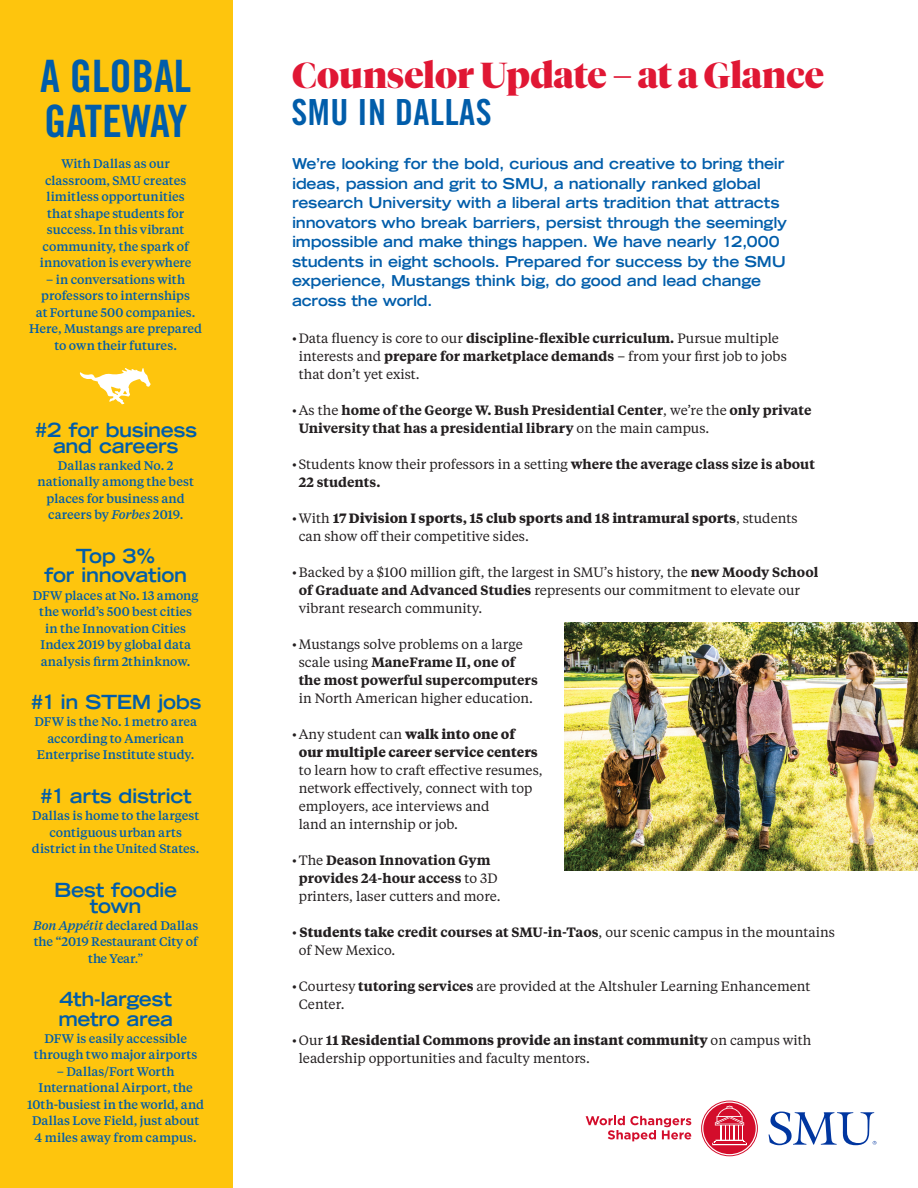
<style>
.page{position:relative;width:918px;height:1188px;background:#fff}
.page>*{position:absolute;margin:0;border:0;box-sizing:border-box;transform-origin:0 0}
.t1{font:44.7px/45px "Trade Gothic LT Std Bd Cn 20";color:#015daa}
.t2{font:900 36px "Tiempos Fine";color:#e01734}
.t3{font:36px "Trade Gothic LT Std Bd Cn 20";letter-spacing:.015em;color:#015daa}
.t4{font:700 expanded 19.5px/16.5px "Trade Gothic LT Std";letter-spacing:-.02em;color:#015daa;text-align:center}
.t5{font:700 expanded 15px/19.5px "Trade Gothic LT Std";letter-spacing:-.01em;color:#015daa}
.t6{font:13.5px/18px "Tiempos Text";color:#231f20}
.t7{font:600 13.5px/18px "Tiempos Text";color:#231f20}
.t8{font:700 13.5px/18px "Tiempos Text";color:#231f20}
.t9{font:500 12.45px/16.5px "Tiempos Text";color:#015daa;text-align:center}
.s1{font-style:italic}
.s2{font-weight:400}
.s3{font-weight:600}
.s4{font-weight:700}
</style>
<div class="page">
<div style="left:0;top:0;width:232px;height:1188px;background:#fec50d"></div>
<svg style="left:80px;top:368px;width:71px;height:36px"></svg>
<img style="left:565px;top:622px;width:353px;height:248px">
<svg style="left:702px;top:1102px;width:55px;height:53px"></svg>
<svg style="left:769px;top:1111px;width:107px;height:34px"></svg>
<svg style="left:586px;top:1116px;width:105px;height:25px"></svg>
<p class="t1" style="left:40px;top:53px;width:153px">A GLOBAL<br>GATEWAY</p>
<p class="t9" style="left:40px;top:155px;width:153px">With Dallas as our classroom, SMU creates limitless opportunities that shape students for success. In this vibrant community, the spark of innovation is everywhere</p>
<p class="t9" style="left:29px;top:271px;width:174px">– in conversations with professors to internships<br>at Fortune 500 companies.<br>Here, Mustangs are prepared to own their futures.</p>
<p class="t4" style="left:34px;top:421px;width:165px">#2 for business and careers</p>
<p class="t9" style="left:38px;top:457px;width:158px">Dallas ranked No. 2 nationally among the best places for business and careers by <span class="s1">Forbes</span> 2019.</p>
<p class="t4" style="left:44px;top:546px;width:145px;line-height:19.5px">Top 3%<br>for innovation</p>
<p class="t9" style="left:33px;top:586px;width:167px">DFW places at No. 13 among the world’s 500 best cities in the Innovation Cities<br>Index 2019 by global data analysis firm 2thinknow.</p>
<p class="t4" style="left:30px;top:693px;width:173px">#1 in STEM jobs</p>
<p class="t9" style="left:34px;top:713px;width:164px">DFW is the No. 1 metro area according to American<br>Enterprise Institute study.</p>
<p class="t4" style="left:40px;top:787px;width:154px">#1 arts district</p>
<p class="t9" style="left:32px;top:807px;width:169px">Dallas is home to the largest contiguous urban arts district in the United States.</p>
<p class="t4" style="left:54px;top:881px;width:125px">Best foodie town</p>
<p class="t9" style="left:33px;top:916px;width:167px"><span class="s1">Bon Appétit</span> declared Dallas the “2019 Restaurant City of the Year<span class="s2">.”</span></p>
<p class="t4" style="left:58px;top:989px;width:116px;line-height:19.5px;text-align:left">4th-largest metro area</p>
<p class="t9" style="left:34px;top:1030px;width:165px">DFW is easily accessible through two major airports</p>
<p class="t9" style="left:27px;top:1063px;width:178px">– Dallas/Fort Worth<br>International Airport, the<br>10th-busiest in the world, and<br>Dallas Love Field, just about<br>4 miles away from campus.</p>
<p class="t2" style="left:292px;top:54px;width:533px">Counselor Update – at a Glance</p>
<p class="t3" style="left:291px;top:90px;width:202px">SMU IN DALLAS</p>
<p class="t5" style="left:292px;top:154px;width:497px">We’re looking for the bold, curious and creative to bring their ideas, passion and grit to SMU, a nationally ranked global research University with a liberal arts tradition that attracts innovators who break barriers, persist through the seemingly impossible and make things happen. We have nearly 12,000 students in eight schools. Prepared for success by the SMU experience, Mustangs think big, do good and lead change across the world.</p>
<p class="t6" style="left:299px;top:329px;width:490px;text-indent:-7px">•Data fluency is core to our <span class="s3">discipline-flexible curriculum.</span> Pursue multiple interests and <span class="s3">prepare for marketplace demands</span> – from your first job to jobs that don’t yet exist.</p>
<p class="t7" style="left:299px;top:401px;width:514px;text-indent:-7px"><span class="s2">• As the</span> home of the George W. Bush Presidential Center<span class="s2">, we’re the</span> only private<br>University that has a presidential library <span class="s2">on the main campus.</span></p>
<p class="t7" style="left:299px;top:455px;width:518px;text-indent:-7px"><span class="s2">• Students know their professors in a setting</span> where the average class size is about<br>22 students.</p>
<p class="t8" style="left:299px;top:509px;width:500px;text-indent:-7px"><span class="s2">•With</span> 17 Division I sports, 15 club sports and 18 intramural sports<span class="s2">, students can show off their competitive sides.</span></p>
<p class="t6" style="left:299px;top:563px;width:521px;text-indent:-7px">•Backed by a $100 million gift, the largest in SMU’s history, the <span class="s3">new Moody School of Graduate and Advanced Studies</span> represents our commitment to elevate our vibrant research community.</p>
<p class="t6" style="left:299px;top:635px;width:241px;text-indent:-7px">•Mustangs solve problems on a large scale using <span class="s3">ManeFrame II, one of the most powerful supercomputers </span>in North American higher education.</p>
<p class="t6" style="left:299px;top:725px;width:245px;text-indent:-7px">• Any student can <span class="s4">walk into one of our multiple career service centers </span>to learn how to craft effective resumes, network effectively, connect with top employers, ace interviews and<br>land an internship or job.</p>
<p class="t7" style="left:299px;top:851px;width:203px;text-indent:-7px"><span class="s2">•The</span> Deason Innovation Gym provides 24-hour access <span class="s2">to 3D printers, laser cutters and more.</span></p>
<p class="t6" style="left:299px;top:923px;width:538px;text-indent:-7px">• <span class="s4">Students take</span> <span class="s3">credit courses at SMU-in-Taos</span>, our scenic campus in the mountains of New Mexico.</p>
<p class="t6" style="left:299px;top:977px;width:513px;text-indent:-7px">•Courtesy <span class="s3">tutoring services</span> are provided at the Altshuler Learning Enhancement<br>Center.</p>
<p class="t6" style="left:299px;top:1031px;width:514px;text-indent:-7px">•Our <span class="s3">1</span><span class="s4">1 Residential Commons provide an instant community</span> on campus with leadership opportunities and faculty mentors.</p>
</div>
